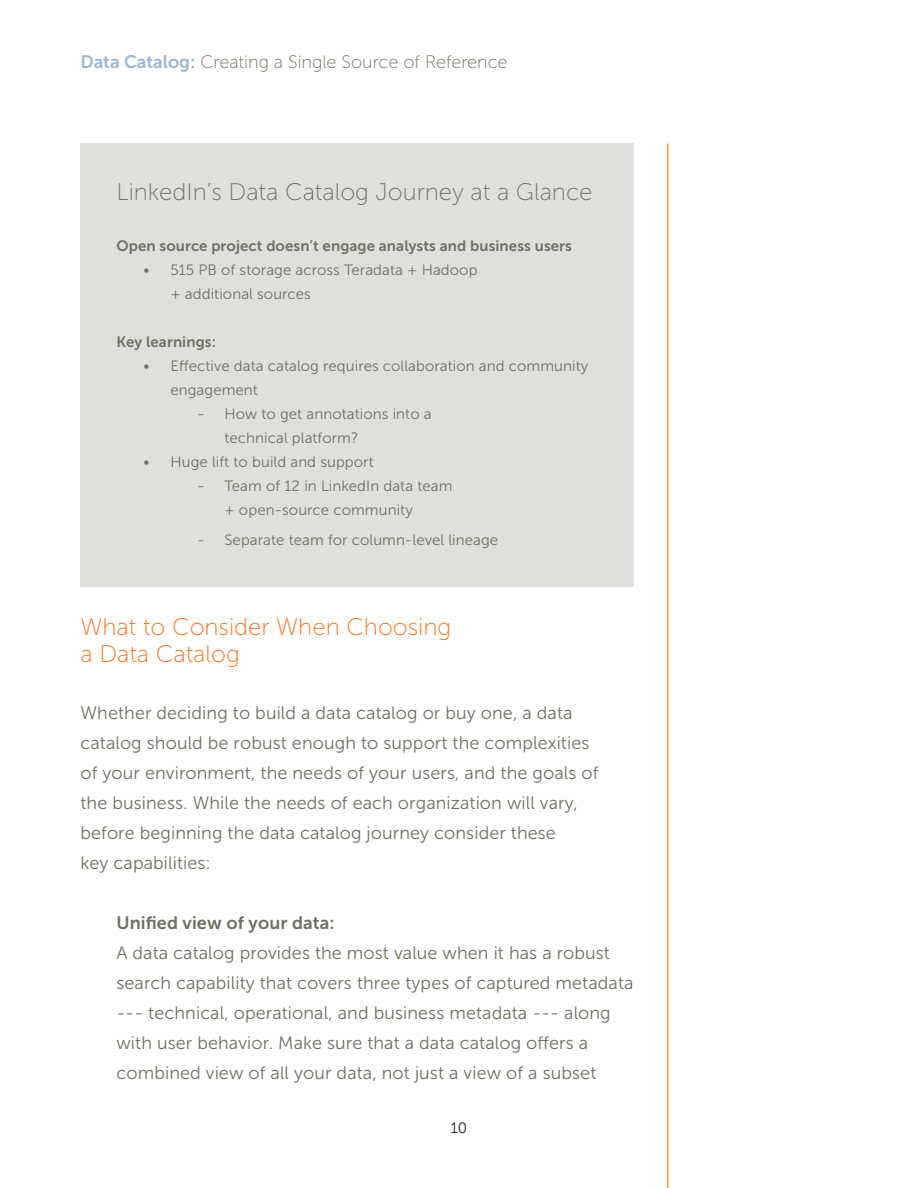
<style>
.page{position:relative;width:918px;height:1188px;background:#fff}
.page>*{position:absolute;margin:0;border:0;box-sizing:border-box;transform-origin:0 0}
.Section_Header{font:24px/27px "Museo Sans 100";color:#f47521}
.Section_Header-2{font:24px "Museo Sans 100";color:#717264}
.Body{font:18px/30px "Museo Sans 300";letter-spacing:.005em;color:#6f7162}
.t1{font:18px "Museo Sans 100";color:#6f7162}
.Body-2{font:18px "Museo Sans 700";letter-spacing:.005em;color:#6f7162}
.t2{font:15px/24px "Museo Sans 300";letter-spacing:.005em;color:#6f7162}
.Body-3{font:15px "Museo Sans 700";letter-spacing:.005em;color:#6f7162}
.t3{font:15px "Museo Sans 300";color:#231f20}
.s1{font-family:"Museo Sans 700";color:#9ab7d3}
</style>
<div class="page">
<hr style="left:667px;top:143px;width:1px;height:1045px;background:#f47521">
<div style="left:80px;top:143px;width:554px;height:444px;background:#dee0dc"></div>
<p class="t1" style="left:80px;top:52px;width:429px"><span class="s1">Data Catalog:</span> Creating a Single Source of Reference</p>
<p class="Section_Header-2" style="left:116px;top:179px;width:478px">LinkedIn’s Data Catalog Journey at a Glance</p>
<p class="Body-3" style="left:116px;top:237px;width:457px">Open source project doesn’t engage analysts and business users</p>
<p class="t2" style="left:170px;top:258px;width:309px;text-indent:-27px">• 515 PB of storage across Teradata + Hadoop + additional sources</p>
<p class="Body-3" style="left:116px;top:333px;width:101px">Key learnings:</p>
<p class="t2" style="left:170px;top:354px;width:419px;text-indent:-27px">• Effective data catalog requires collaboration and community engagement</p>
<p class="t2" style="left:224px;top:402px;width:209px;text-indent:-27px">- How to get annotations into a technical platform?</p>
<p class="t2" style="left:143px;top:450px;width:232px">• Huge lift to build and support</p>
<p class="t2" style="left:224px;top:474px;width:230px;text-indent:-27px">- Team of 12 in LinkedIn data team + open-source community</p>
<p class="t2" style="left:197px;top:528px;width:302px">- Separate team for column-level lineage</p>
<p class="Section_Header" style="left:80px;top:613px;width:372px">What to Consider When Choosing a Data Catalog</p>
<p class="Body" style="left:80px;top:698px;width:519px">Whether deciding to build a data catalog or buy one, a data catalog should be robust enough to support the complexities of your environment, the needs of your users, and the goals of the business. While the needs of each organization will vary, before beginning the data catalog journey consider these<br>key capabilities:</p>
<p class="Body-2" style="left:116px;top:913px;width:220px">Unified view of your data:</p>
<p class="Body" style="left:116px;top:938px;width:519px">A data catalog provides the most value when it has a robust search capability that covers three types of captured metadata --- technical, operational, and business metadata --- along with user behavior. Make sure that a data catalog offers a combined view of all your data, not just a view of a subset</p>
<p class="t3" style="left:451px;top:1120px;width:18px">10</p>
</div>
